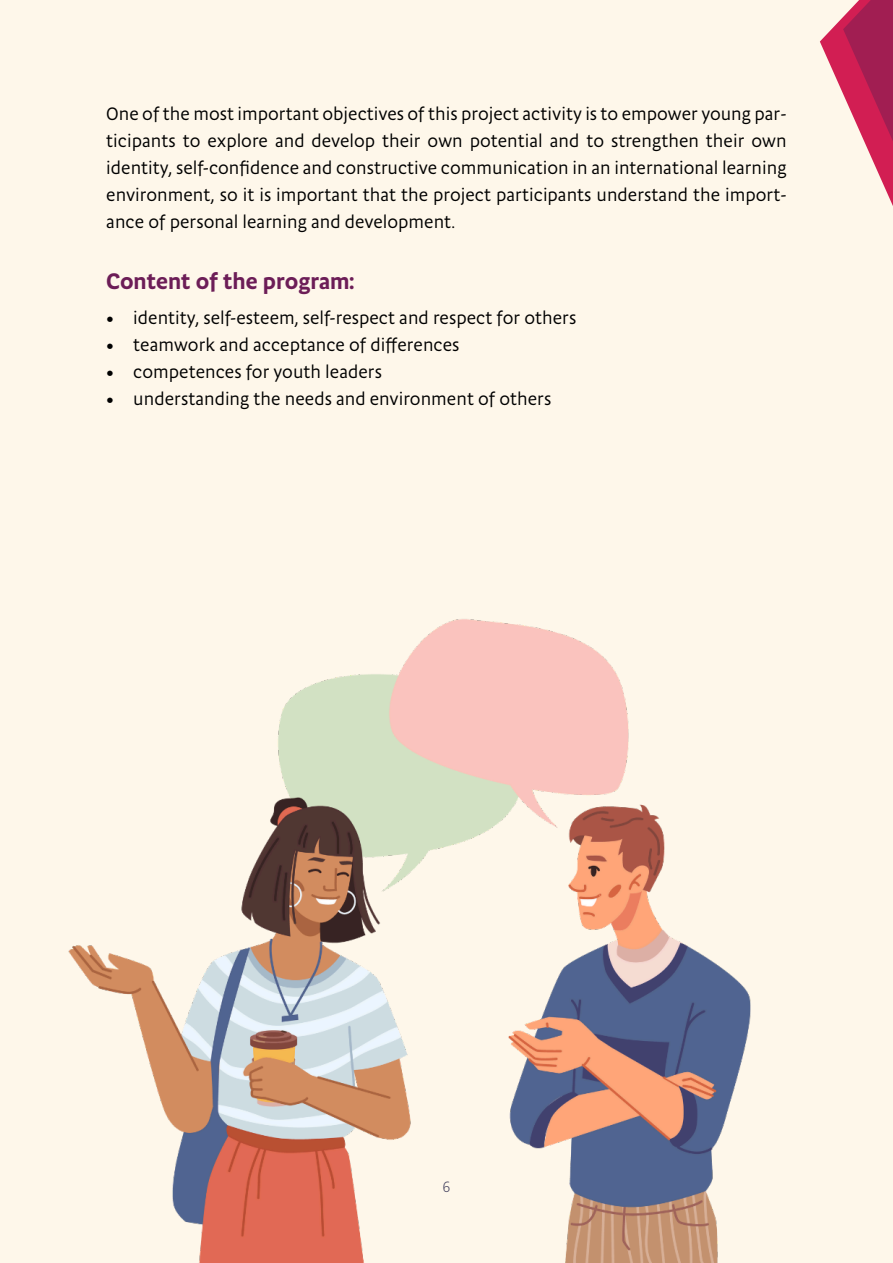
<style>
.page{position:relative;width:893px;height:1263px;background:#fef7ea}
.page>*{position:absolute;margin:0;border:0;box-sizing:border-box;transform-origin:0 0}
.t1{font:700 22.5px "Pastoral";color:#6c1d57}
.t2{font:18px "Pastoral";color:#000}
.t3{font:300 15px "Pastoral";color:#3c406d}
</style>
<div class="page">
<svg style="left:820px;top:0;width:73px;height:206px"></svg>
<img style="left:68px;top:619px;width:683px;height:644px">
<p class="t2" style="left:106px;top:106px;width:682px">One of the most important objectives of this project activity is to empower young par-</p>
<p class="t2" style="left:106px;top:133px;width:682px">ticipants to explore and develop their own potential and to strengthen their own</p>
<p class="t2" style="left:106px;top:160px;width:682px">identity, self-confidence and constructive communication in an international learning</p>
<p class="t2" style="left:106px;top:187px;width:682px">environment, so it is important that the project participants understand the import-</p>
<p class="t2" style="left:106px;top:214px;width:351px">ance of personal learning and development.</p>
<p class="t1" style="left:106px;top:272px;width:251px">Content of the program:</p>
<p class="t2" style="left:106px;top:310px;width:472px">• identity, self-esteem, self-respect and respect for others</p>
<p class="t2" style="left:106px;top:337px;width:355px">• teamwork and acceptance of differences</p>
<p class="t2" style="left:106px;top:364px;width:277px">• competences for youth leaders</p>
<p class="t2" style="left:106px;top:391px;width:447px">• understanding the needs and environment of others</p>
<p class="t3" style="left:442px;top:1180px;width:10px">6</p>
</div>
